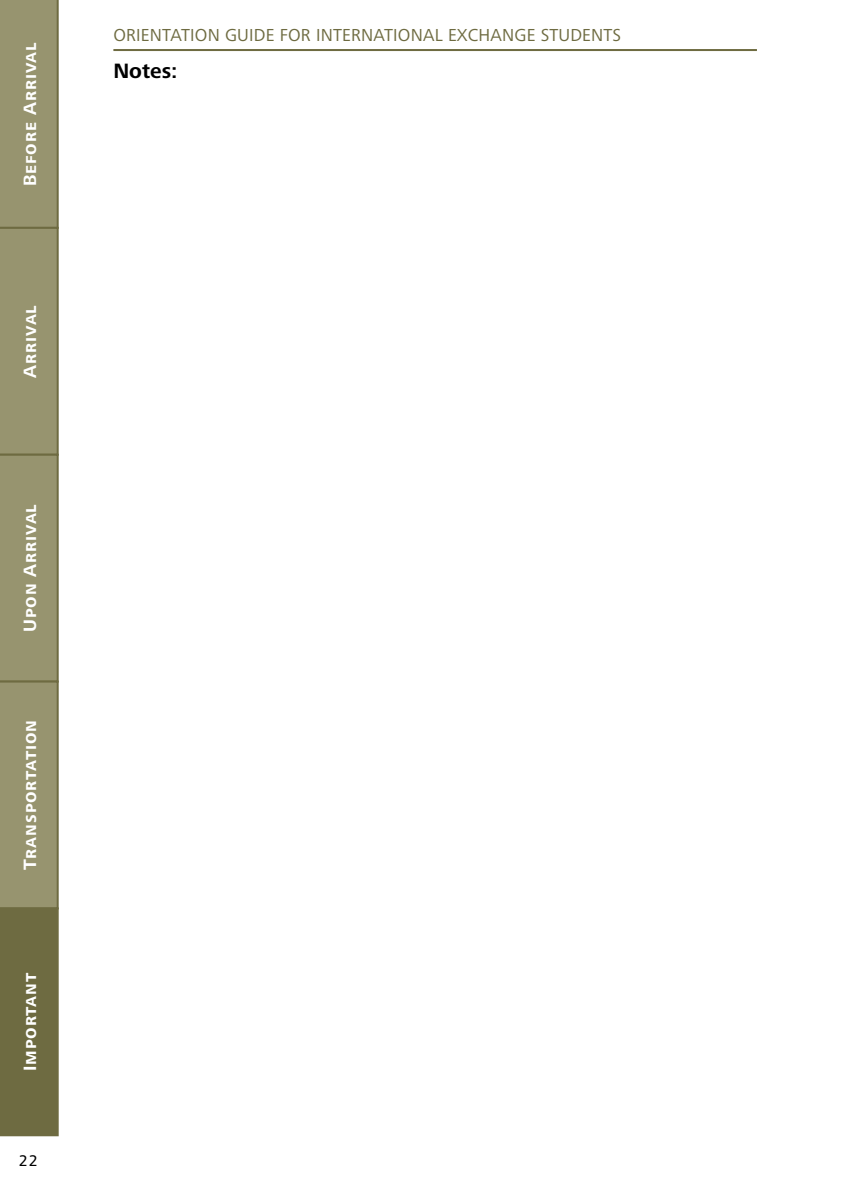
<style>
.page{position:relative;width:842px;height:1191px;background:#fff}
.page>*{position:absolute;margin:0;border:0;box-sizing:border-box;transform-origin:0 0}
.t1{font:700 21.6px "Frutiger Next LTW1 G";color:#000}
.t2{font:20px "Frutiger Next LTW1 G";color:#000}
.t3{font:700 18.4px "Frutiger Next LTW1 G";letter-spacing:.045em;color:#fff}
.t4{font:18px "Frutiger Next LTW1 G";letter-spacing:.01em;color:#6e6b41}
</style>
<div class="page">
<hr style="left:113px;top:49px;width:644px;height:2px;background:#6e6b41">
<svg style="left:0;top:0;width:59px;height:1136px;background:#8d8a64"></svg>
<p class="t3" style="left:19px;top:186px;width:145px;rotate:-90deg">Before Arrival</p>
<p class="t3" style="left:19px;top:377px;width:74px;rotate:-90deg">Arrival</p>
<p class="t3" style="left:19px;top:632px;width:129px;rotate:-90deg">Upon Arrival</p>
<p class="t3" style="left:19px;top:870px;width:152px;rotate:-90deg">Transportation</p>
<p class="t3" style="left:19px;top:1071px;width:100px;rotate:-90deg">Important</p>
<p class="t2" style="left:19px;top:1147px;width:21px">22</p>
<p class="t4" style="left:113px;top:25px;width:508px">ORIENTATION GUIDE FOR I NTERNATIONAL EXCHANGE STUDENTS</p>
<p class="t1" style="left:113px;top:59px;width:66px">Notes:</p>
</div>
